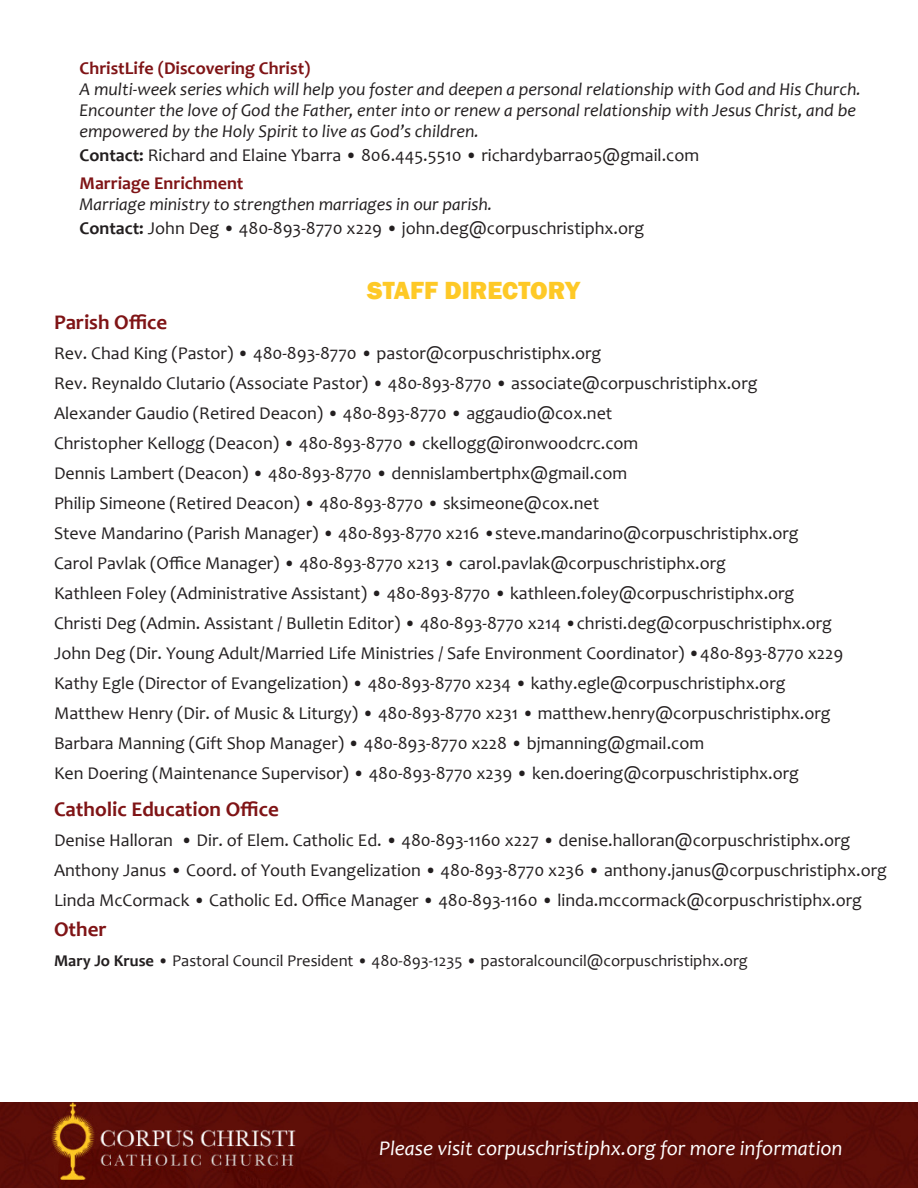
<style>
.page{position:relative;width:918px;height:1188px;background:#fff}
.page>*{position:absolute;margin:0;border:0;box-sizing:border-box;transform-origin:0 0}
.t1{font:800 25.5px "Franklin Gothic";color:#fec927}
.t2{font:italic 21px "Candara";color:#fff}
.t3{font:700 21px "Candara";color:#7f1416}
.t4{font:18px "Candara";color:#231f20}
.t5{font:italic 18px/21px "Candara";color:#231f20}
.t6{font:700 18px "Candara";color:#7f1416}
.t7{font:16.5px "Candara";color:#231f20}
.s1{font-weight:700}
</style>
<div class="page">
<img style="left:0;top:1103px;width:918px;height:85px">
<p class="t6" style="left:80px;top:56px;width:233px">ChristLife (Discovering Christ)</p>
<p class="t5" style="left:80px;top:78px;width:783px">A multi-week series which will help you foster and deepen a personal relationship with God and His Church.<br>Encounter the love of God the Father, enter into or renew a personal relationship with Jesus Christ, and be empowered by the Holy Spirit to live as God’s children.</p>
<p class="t4" style="left:80px;top:143px;width:621px"><span class="s1">Contact:</span> Richard and Elaine Ybarra • 806.445.5510 • richardybarra05@gmail.com</p>
<p class="t6" style="left:80px;top:172px;width:165px">Marriage Enrichment</p>
<p class="t5" style="left:80px;top:194px;width:415px">Marriage ministry to strengthen marriages in our parish.</p>
<p class="t4" style="left:80px;top:217px;width:566px"><span class="s1">Contact:</span> John Deg • 480-893-8770 x229 • john.deg@corpuschristiphx.org</p>
<p class="t1" style="left:367px;top:274px;width:215px">STAFF DIRECTORY</p>
<p class="t3" style="left:54px;top:309px;width:115px">Parish Office</p>
<p class="t4" style="left:54px;top:342px;width:549px">Rev. Chad King (Pastor) • 480-893-8770 • pastor@corpuschristiphx.org</p>
<p class="t4" style="left:54px;top:372px;width:705px">Rev. Reynaldo Clutario (Associate Pastor) • 480-893-8770 • associate@corpuschristiphx.org</p>
<p class="t4" style="left:54px;top:402px;width:560px">Alexander Gaudio (Retired Deacon) • 480-893-8770 • aggaudio@cox.net</p>
<p class="t4" style="left:54px;top:432px;width:586px">Christopher Kellogg (Deacon) • 480-893-8770 • ckellogg@ironwoodcrc.com</p>
<p class="t4" style="left:54px;top:462px;width:575px">Dennis Lambert (Deacon) • 480-893-8770 • dennislambertphx@gmail.com</p>
<p class="t4" style="left:54px;top:492px;width:547px">Philip Simeone (Retired Deacon) • 480-893-8770 • sksimeone@cox.net</p>
<p class="t4" style="left:54px;top:522px;width:746px">Steve Mandarino (Parish Manager) • 480-893-8770 x216 •steve.mandarino@corpuschristiphx.org</p>
<p class="t4" style="left:54px;top:552px;width:674px">Carol Pavlak (Office Manager) • 480-893-8770 x213 • carol.pavlak@corpuschristiphx.org</p>
<p class="t4" style="left:54px;top:582px;width:742px">Kathleen Foley (Administrative Assistant) • 480-893-8770 • kathleen.foley@corpuschristiphx.org</p>
<p class="t4" style="left:54px;top:612px;width:779px">Christi Deg (Admin. Assistant / Bulletin Editor) • 480-893-8770 x214 •christi.deg@corpuschristiphx.org</p>
<p class="t4" style="left:54px;top:642px;width:791px">John Deg (Dir. Young Adult/Married Life Ministries / Safe Environment Coordinator) •480-893-8770 x229</p>
<p class="t4" style="left:54px;top:672px;width:733px">Kathy Egle (Director of Evangelization) • 480-893-8770 x234 • kathy.egle@corpuschristiphx.org</p>
<p class="t4" style="left:54px;top:702px;width:778px">Matthew Henry (Dir. of Music &amp; Liturgy) • 480-893-8770 x231 • matthew.henry@corpuschristiphx.org</p>
<p class="t4" style="left:54px;top:732px;width:652px">Barbara Manning (Gift Shop Manager) • 480-893-8770 x228 • bjmanning@gmail.com</p>
<p class="t4" style="left:54px;top:762px;width:746px">Ken Doering (Maintenance Supervisor) • 480-893-8770 x239 • ken.doering@corpuschristiphx.org</p>
<p class="t3" style="left:54px;top:796px;width:226px">Catholic Education Office</p>
<p class="t4" style="left:54px;top:829px;width:798px">Denise Halloran • Dir. of Elem. Catholic Ed. • 480-893-1160 x227 • denise.halloran@corpuschristiphx.org</p>
<p class="t4" style="left:54px;top:859px;width:834px">Anthony Janus • Coord. of Youth Evangelization • 480-893-8770 x236 • anthony.janus@corpuschristiphx.org</p>
<p class="t4" style="left:54px;top:889px;width:810px">Linda McCormack • Catholic Ed. Office Manager • 480-893-1160 • linda.mccormack@corpuschristiphx.org</p>
<p class="t3" style="left:54px;top:916px;width:54px">Other</p>
<p class="t7" style="left:54px;top:950px;width:695px"><span class="s1">Mary Jo Kruse</span> • Pastoral Council President • 480-893-1235 • pastoralcouncil@corpuschristiphx.org</p>
<p class="t2" style="left:379px;top:1135px;width:465px">Please visit corpuschristiphx.org for more information</p>
</div>
